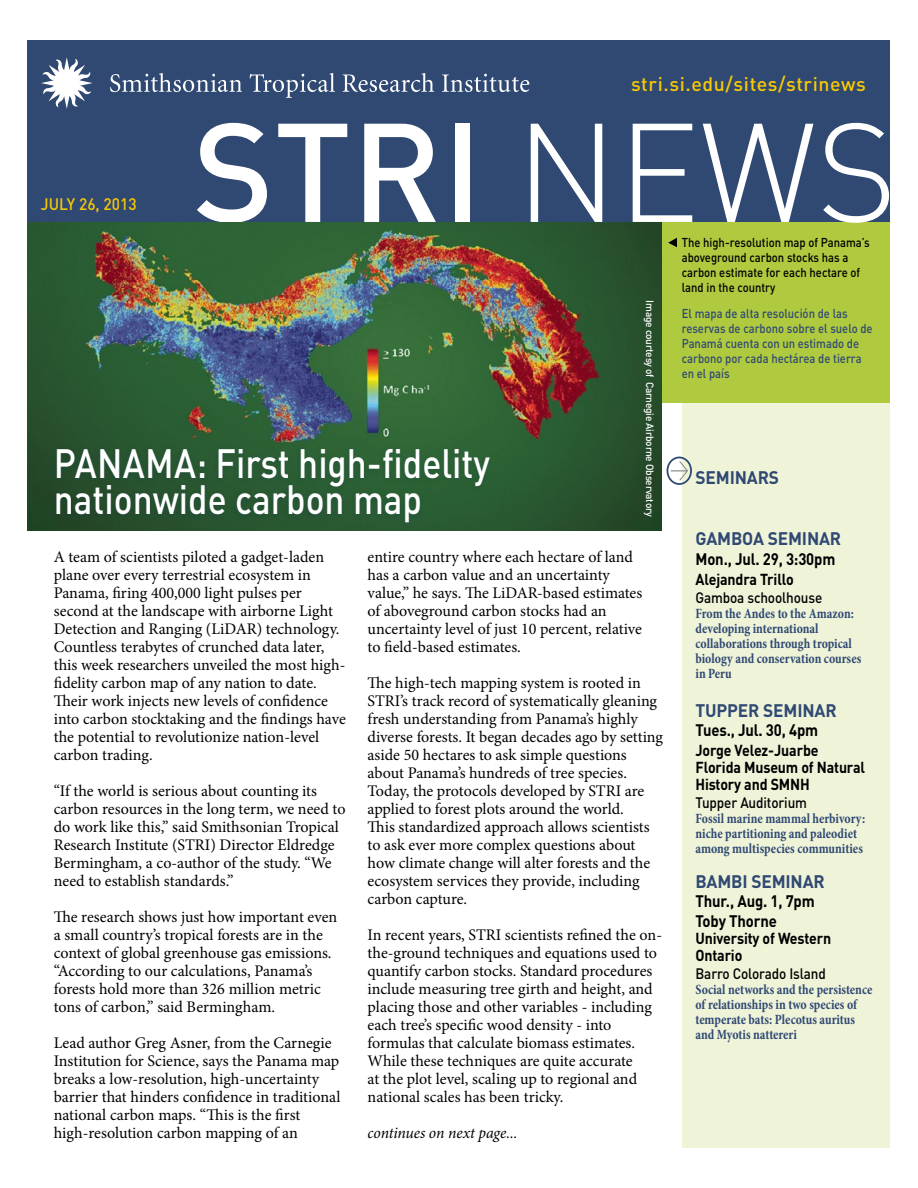
<style>
.page{position:relative;width:918px;height:1188px;background:#fff}
.page>*{position:absolute;margin:0;border:0;box-sizing:border-box;transform-origin:0 0}
.t1{font:500 138px "DIN Pro";color:#fff}
.t2{font:500 40.5px/36px "DIN Pro";color:#fff;scale:.87 1}
.t3{font:500 19.5px "DIN Pro";letter-spacing:.03em;color:#f8c903}
.t4{font:700 18px "DIN Pro";letter-spacing:-.01em;color:#304973;scale:.96 1}
.t5{font:700 16.5px/19.5px "DIN Pro";letter-spacing:-.01em;color:#000;scale:.9 1}
.t6{font:500 16.5px "DIN Pro";color:#f8c903;scale:.94 1}
.t7{font:16.2px/18px "Minion Pro";color:#000}
.t8{font:italic 16.2px "Minion Pro";letter-spacing:-.01em;color:#000}
.t9{font:700 15.75px/17.2px "DIN Pro";letter-spacing:-.01em;color:#000;scale:.9 1}
.t10{font:500 15px "DIN Pro";letter-spacing:-.01em;color:#000;scale:.9 1}
.t11{font:700 condensed 14.25px/15px "Minion Pro";color:#304973;scale:.9 1}
.t12{font:500 12.75px/15px "DIN Pro";color:#304973;scale:.88 1}
.t13{font:500 12.75px/15px "DIN Pro";color:#000;scale:.88 1}
.t14{font:500 10.5px "DIN Pro";letter-spacing:-.02em;color:#fff;scale:.96 1}
.s1{font-weight:300}
</style>
<div class="page">
<div style="left:629px;top:222px;width:261px;height:181px;background:#afca3f"></div>
<div style="left:682px;top:403px;width:208px;height:745px;background:#eff4d9"></div>
<div style="left:28px;top:40px;width:862px;height:182px;background:#304973"></div>
<svg style="left:41px;top:57px;width:52px;height:52px"></svg>
<svg style="left:110px;top:73px;width:132px;height:19px"></svg>
<svg style="left:250px;top:73px;width:85px;height:25px"></svg>
<svg style="left:343px;top:73px;width:91px;height:19px"></svg>
<svg style="left:442px;top:74px;width:87px;height:18px"></svg>
<img style="left:28px;top:222px;width:633px;height:309px">
<svg style="left:668px;top:238px;width:9px;height:9px"></svg>
<div style="left:50px;top:445px;width:444px;height:84px;background:#0d3b48;opacity:.31"></div>
<div style="left:667px;top:457px;width:25px;height:28px;border:2px solid #304973;border-radius:50%"></div>
<svg style="left:671px;top:461px;width:17px;height:19px"></svg>
<p class="t6" style="left:41px;top:190px;width:103px">JULY 26, 2013</p>
<p class="t3" style="left:631px;top:68px;width:236px">stri.si.edu/sites/strinews</p>
<h1 class="t1" style="left:193px;top:60px;width:706px">STRI <span class="s1">NEWS</span></h1>
<h2 class="t2" style="left:54px;top:441px;width:503px">panama: First high-fidelity nationwide carbon map</h2>
<p class="t14" style="left:658px;top:300px;width:227px;rotate:90deg">Image courtesy of Carnegie Airborne Observatory</p>
<p class="t7" style="left:54px;top:548px;width:294px">A team of scientists piloted a gadget-laden plane over every terrestrial ecosystem in Panama, firing 400,000 light pulses per second at the landscape with airborne Light Detection and Ranging (LiDAR) technology.<br>Countless terabytes of crunched data later, this week researchers unveiled the most high&shy;fidelity carbon map of any nation to date.<br>Their work injects new levels of confidence into carbon stocktaking and the findings have the potential to revolutionize nation-level carbon trading.</p>
<p class="t7" style="left:54px;top:782px;width:293px">“If the world is serious about counting its carbon resources in the long term, we need to do work like this,” said Smithsonian Tropical Research Institute (STRI) Director Eldredge Bermingham, a co-author of the study. “We need to establish standards.”</p>
<p class="t7" style="left:54px;top:908px;width:285px">The research shows just how important even a small country’s tropical forests are in the context of global greenhouse gas emissions. “According to our calculations, Panama’s forests hold more than 326 million metric tons of carbon,” said Bermingham.</p>
<p class="t7" style="left:54px;top:1034px;width:288px">Lead author Greg Asner, from the Carnegie Institution for Science, says the Panama map breaks a low-resolution, high-uncertainty barrier that hinders confidence in traditional national carbon maps. “This is the first high-resolution carbon mapping of an</p>
<p class="t7" style="left:368px;top:548px;width:276px">entire country where each hectare of land has a carbon value and an uncertainty value,” he says. The LiDAR-based estimates of aboveground carbon stocks had an uncertainty level of just 10 percent, relative to field-based estimates.</p>
<p class="t7" style="left:368px;top:674px;width:297px">The high-tech mapping system is rooted in STRI’s track record of systematically gleaning fresh understanding from Panama’s highly diverse forests. It began decades ago by setting aside 50 hectares to ask simple questions about Panama’s hundreds of tree species.<br>Today, the protocols developed by STRI are applied to forest plots around the world.<br>This standardized approach allows scientists to ask ever more complex questions about how climate change will alter forests and the ecosystem services they provide, including carbon capture.</p>
<p class="t7" style="left:368px;top:926px;width:296px">In recent years, STRI scientists refined the on&shy;the-ground techniques and equations used to quantify carbon stocks. Standard procedures include measuring tree girth and height, and placing those and other variables - including each tree’s specific wood density - into formulas that calculate biomass estimates.<br>While these techniques are quite accurate<br>at the plot level, scaling up to regional and national scales has been tricky.</p>
<p class="t8" style="left:368px;top:1122px;width:151px">continues on next page...</p>
<p class="t13" style="left:682px;top:234px;width:215px">The high-resolution map of Panama’s aboveground carbon stocks has a carbon estimate for each hectare of land in the country</p>
<p class="t12" style="left:682px;top:304px;width:218px">El mapa de alta resolución de las reservas de carbono sobre el suelo de<br>Panamá cuenta con un estimado de carbono por cada hectárea de tierra en el país</p>
<p class="t4" style="left:696px;top:462px;width:89px">SEMINARS</p>
<p class="t4" style="left:696px;top:524px;width:153px">GAMBOA SEMINAR</p>
<p class="t5" style="left:696px;top:547px;width:157px">Mon., Jul. 29, 3:30pm</p>
<p class="t9" style="left:696px;top:568px;width:111px">Alejandra Trillo</p>
<p class="t10" style="left:696px;top:585px;width:142px">Gamboa schoolhouse</p>
<p class="t11" style="left:696px;top:606px;width:186px">From the Andes to the Amazon: developing international collaborations through tropical biology and conservation courses in Peru</p>
<p class="t4" style="left:696px;top:695px;width:149px">TUPPER SEMINAR</p>
<p class="t5" style="left:696px;top:718px;width:138px">Tues., Jul. 30, 4pm</p>
<p class="t9" style="left:696px;top:740px;width:190px">Jorge Velez-Juarbe<br>Florida Museum of Natural<br>History and SMNH</p>
<p class="t10" style="left:696px;top:791px;width:125px">Tupper Auditorium</p>
<p class="t11" style="left:696px;top:811px;width:190px">Fossil marine mammal herbivory: niche partitioning and paleodiet among multispecies communities</p>
<p class="t4" style="left:696px;top:866px;width:136px">BAMBI SEMINAR</p>
<p class="t5" style="left:696px;top:890px;width:134px">Thur., Aug. 1, 7pm<br>Toby Thorne</p>
<p class="t9" style="left:696px;top:928px;width:152px">University of Western<br>Ontario</p>
<p class="t10" style="left:696px;top:962px;width:146px">Barro Colorado Island</p>
<p class="t11" style="left:696px;top:982px;width:198px">Social networks and the persistence of relationships in two species of temperate bats: Plecotus auritus and Myotis nattereri</p>
</div>
